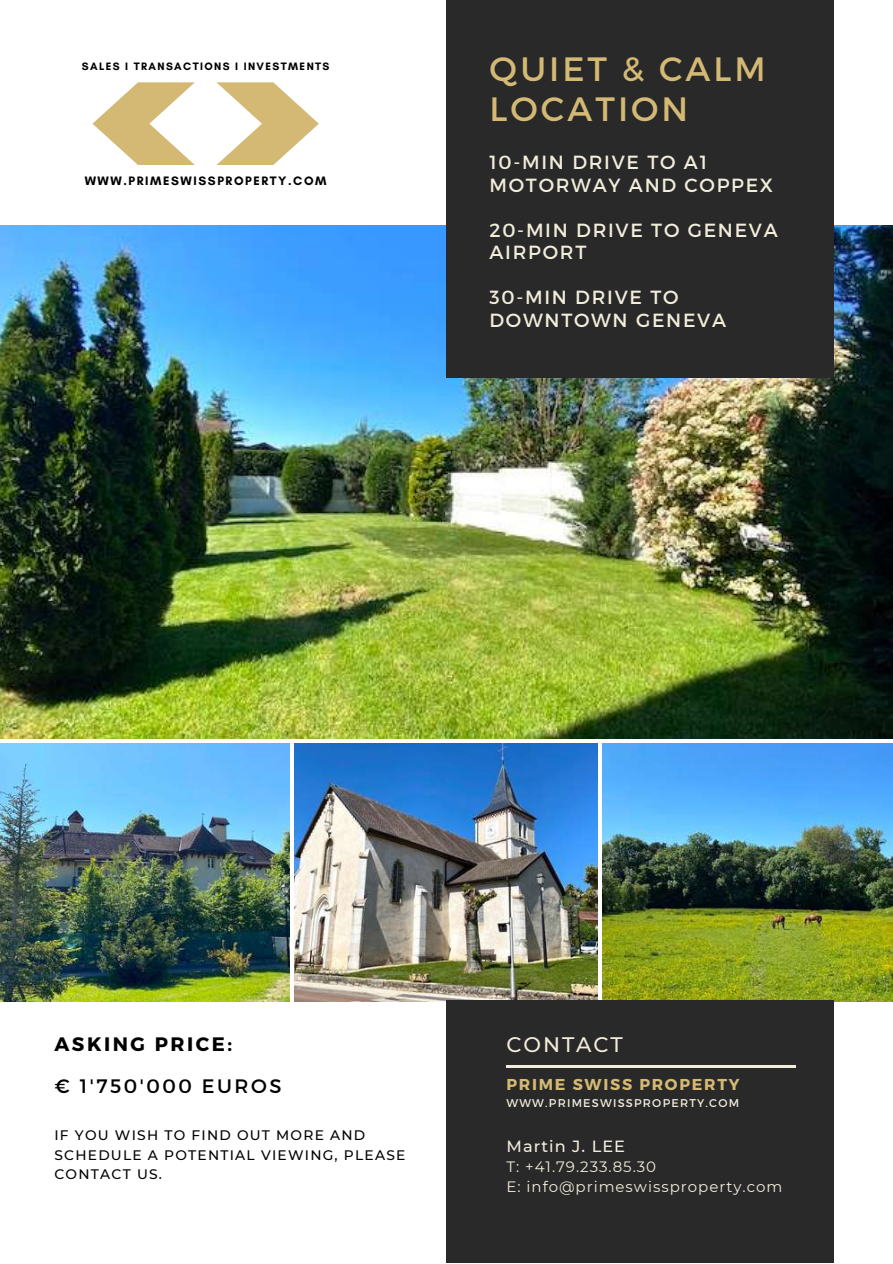
<style>
.page{position:relative;width:893px;height:1264px;background:#fff}
.page>*{position:absolute;margin:0;border:0;box-sizing:border-box;transform-origin:0 0}
.t1{font:33.75px/40.5px "Montserrat";letter-spacing:.09em;color:#d3b973}
.t2{font:500 21px "Montserrat";letter-spacing:.09em;color:#f2eddb}
.t3{font:19.5px "Montserrat";letter-spacing:.13em;color:#000}
.t4{font:700 19.5px "Montserrat";letter-spacing:.13em;color:#000}
.t5{font:19.05px/22.5px "Montserrat";letter-spacing:.09em;color:#f2eddb}
.t6{font:500 16.2px "Montserrat";letter-spacing:.065em;color:#f2eddb}
.t7{font:700 15.75px "Montserrat";letter-spacing:.11em;color:#d3b973}
.t8{font:15px/20.2px "Montserrat";letter-spacing:.065em;color:#f2eddb}
.t9{font:500 13.8px/19px "Montserrat";letter-spacing:.09em;color:#000}
.t10{font:700 12.45px "Glacial Indifference";letter-spacing:.125em;color:#000}
.t11{font:11.25px "Montserrat";letter-spacing:.11em;color:#f2eddb}
.t12{font:700 10.95px "Glacial Indifference";letter-spacing:.125em;color:#000}
</style>
<div class="page">
<img style="left:0;top:225px;width:892px;height:513px">
<img style="left:0;top:743px;width:289px;height:258px">
<img style="left:295px;top:743px;width:302px;height:258px">
<img style="left:602px;top:743px;width:290px;height:258px">
<div style="left:446px;top:1000px;width:388px;height:262px;background:#292929"></div>
<div style="left:446px;top:0;width:388px;height:377px;background:#292929"></div>
<svg style="left:216px;top:82px;width:103px;height:83px"></svg>
<svg style="left:92px;top:82px;width:103px;height:83px"></svg>
<hr style="left:506px;top:1065px;width:289px;height:3px;background:#f2eddb">
<p class="t12" style="left:82px;top:60px;width:249px">SALES I TRANSACTIONS I INVESTMENTS</p>
<p class="t10" style="left:85px;top:173px;width:243px">WWW.PRIMESWISSPROPERTY.COM</p>
<h1 class="t1" style="left:489px;top:47px;width:278px">QUIET &amp; CALM<br>LOCATION</h1>
<p class="t5" style="left:489px;top:150px;width:285px">10-MIN DRIVE TO A1<br>MOTORWAY AND COPPEX</p>
<p class="t5" style="left:489px;top:218px;width:290px">20-MIN DRIVE TO GENEVA<br>AIRPORT</p>
<p class="t5" style="left:489px;top:285px;width:238px">30-MIN DRIVE TO<br>DOWNTOWN GENEVA</p>
<p class="t4" style="left:54px;top:1031px;width:179px">ASKING PRICE:</p>
<p class="t3" style="left:54px;top:1073px;width:229px">€ 1'750'000 EUROS</p>
<p class="t9" style="left:54px;top:1125px;width:352px">IF YOU WISH TO FIND OUT MORE AND<br>SCHEDULE A POTENTIAL VIEWING, PLEASE<br>CONTACT US.</p>
<p class="t2" style="left:506px;top:1031px;width:118px">CONTACT</p>
<p class="t7" style="left:506px;top:1073px;width:234px">PRIME SWISS PROPERTY</p>
<p class="t11" style="left:506px;top:1095px;width:234px">WWW.PRIMESWISSPROPERTY.COM</p>
<p class="t6" style="left:506px;top:1135px;width:120px">Martin J. LEE</p>
<p class="t8" style="left:506px;top:1156px;width:277px">T: +41.79.233.85.30<br>E: info@primeswissproperty.com</p>
</div>
